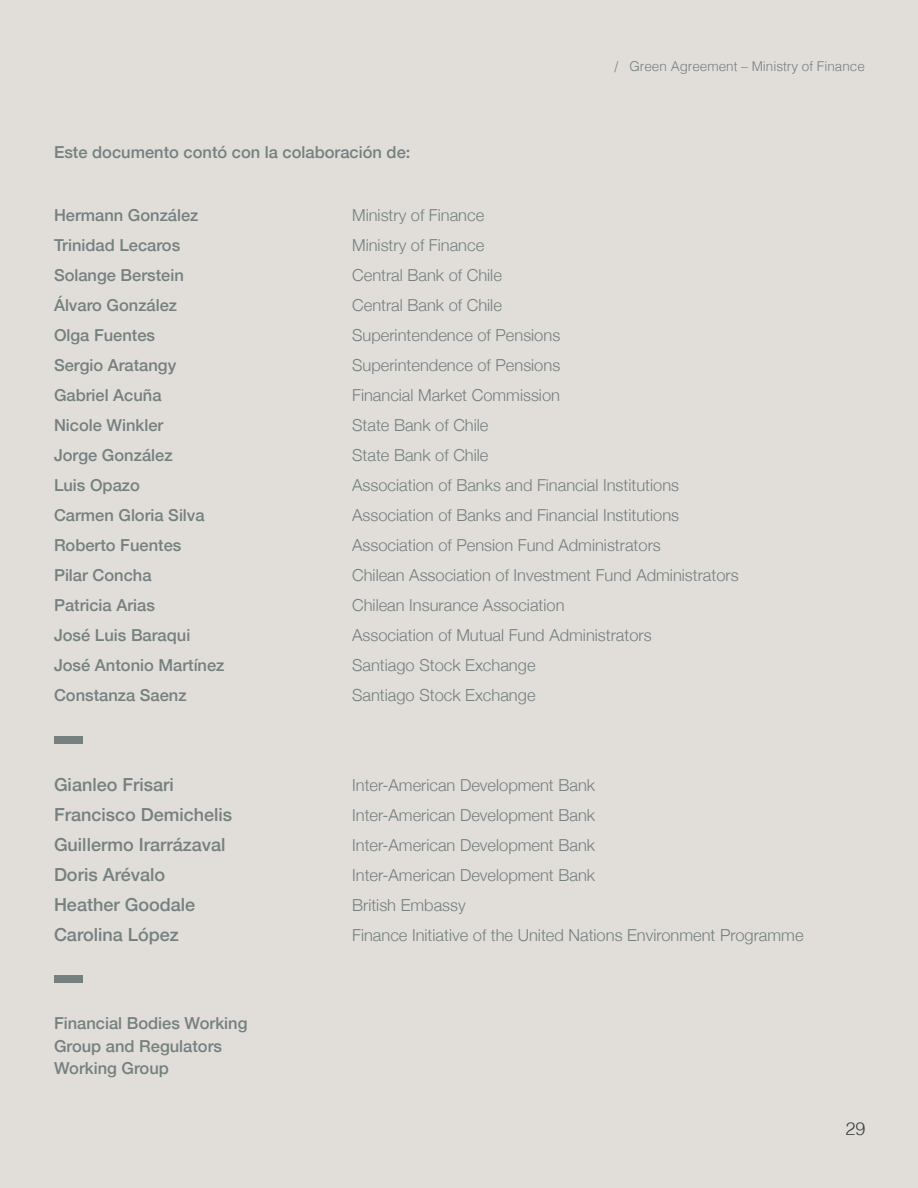
<style>
.page{position:relative;width:918px;height:1188px;background:#e1deda}
.page>*{position:absolute;margin:0;border:0;box-sizing:border-box;transform-origin:0 0}
.t1{font:500 18px/30px "Helvetica Neue";color:#75807f}
.t2{font:300 18px "Helvetica";color:#3f3f40}
.t3{font:300 16.65px "Helvetica Neue";color:#75807f}
.t4{font:300 16.5px/30px "Helvetica Neue";color:#75807f}
.t5{font:500 16.5px/30px "Helvetica Neue";color:#75807f}
.t6{font:300 13.5px "Helvetica";color:#75807f}
</style>
<div class="page">
<div style="left:55px;top:736px;width:28px;height:7px;background:#75807f"></div>
<div style="left:55px;top:975px;width:28px;height:7px;background:#75807f"></div>
<p class="t5" style="left:54px;top:136px;width:358px">Este documento contó con la colaboración de:</p>
<p class="t6" style="left:614px;top:54px;width:252px">/ Green Agreement – Ministry of Finance</p>
<p class="t5" style="left:54px;top:199px;width:172px">Hermann González<br>Trinidad Lecaros<br>Solange Berstein<br>Álvaro González<br>Olga Fuentes<br>Sergio Aratangy<br>Gabriel Acuña<br>Nicole Winkler<br>Jorge González<br>Luis Opazo<br>Carmen Gloria Silva<br>Roberto Fuentes<br>Pilar Concha<br>Patricia Arias<br>José Luis Baraqui<br>José Antonio Martínez<br>Constanza Saenz</p>
<p class="t1" style="left:54px;top:769px;width:180px">Gianleo Frisari<br>Francisco Demichelis<br>Guillermo Irarrázaval<br>Doris Arévalo<br>Heather Goodale<br>Carolina López</p>
<p class="t5" style="left:54px;top:1011px;width:195px;line-height:22.5px">Financial Bodies Working<br>Group and Regulators<br>Working Group</p>
<p class="t4" style="left:352px;top:199px;width:388px">Ministry of Finance<br>Ministry of Finance<br>Central Bank of Chile<br>Central Bank of Chile<br>Superintendence of Pensions<br>Superintendence of Pensions<br>Financial Market Commission<br>State Bank of Chile<br>State Bank of Chile<br>Association of Banks and Financial Institutions<br>Association of Banks and Financial Institutions<br>Association of Pension Fund Administrators<br>Chilean Association of Investment Fund Administrators<br>Chilean Insurance Association<br>Association of Mutual Fund Administrators<br>Santiago Stock Exchange</p>
<p class="t3" style="left:352px;top:681px;width:185px">Santiago Stock Exchange</p>
<p class="t4" style="left:352px;top:769px;width:453px">Inter-American Development Bank<br>Inter-American Development Bank<br>Inter-American Development Bank<br>Inter-American Development Bank<br>British Embassy<br>Finance Initiative of the United Nations Environment Programme</p>
<p class="t2" style="left:845px;top:1113px;width:22px">29</p>
</div>
